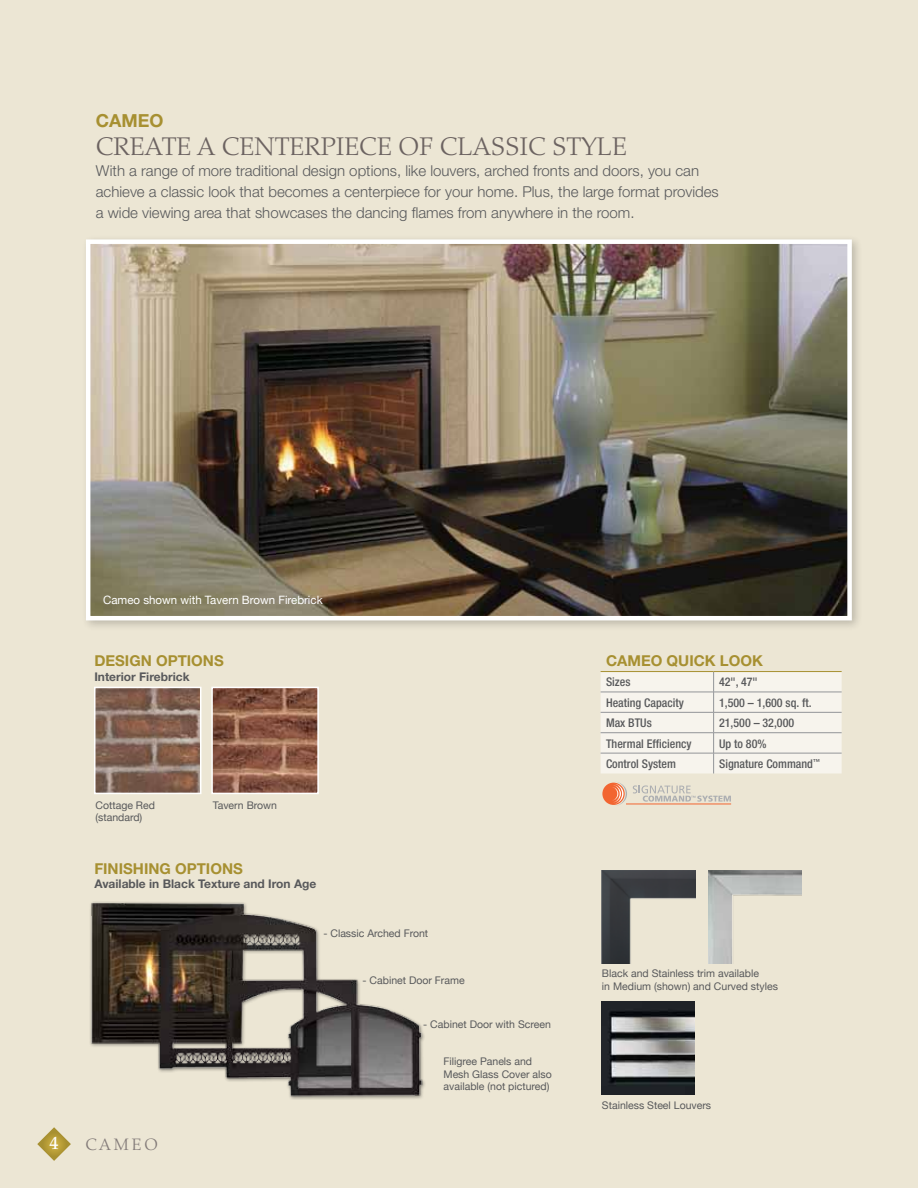
<style>
.page{position:relative;width:918px;height:1188px;background:#ece6d4}
.page>*{position:absolute;margin:0;border:0;box-sizing:border-box;transform-origin:0 0}
.t1{font:300 25.5px "Palatino";letter-spacing:.01em;color:#6c6361}
.t2{font:700 18px "Helvetica Neue";color:#a79031}
.t3{font:500 18px "Palatino";color:#fff}
.t4{font:300 16.5px "Palatino";letter-spacing:.19em;color:#827a78}
.t5{font:300 15px/21px "Helvetica Neue";color:#58595b}
.t6{font:700 15px "Helvetica Neue";color:#a79031}
.t7{font:500 condensed 12px "Helvetica Neue";color:#58595b}
.t8{font:700 12px "Helvetica Neue";color:#58595b}
.t9{font:11.55px "Helvetica Neue";color:#fff}
.t10{font:10.5px/12.6px "Helvetica Neue";color:#58595b}
</style>
<div class="page">
<div style="left:81px;top:234px;width:782px;height:398px;background:#000;opacity:.2"></div>
<img style="left:91px;top:244px;width:756px;height:371px">
<div style="left:86px;top:239px;width:766px;height:381px;border:4px solid #fff"></div>
<img style="left:602px;top:1002px;width:92px;height:93px">
<img style="left:602px;top:870px;width:94px;height:93px">
<img style="left:708px;top:870px;width:94px;height:93px">
<svg style="left:94px;top:686px;width:108px;height:108px;background:#8d7264"></svg>
<svg style="left:211px;top:686px;width:108px;height:108px;background:#916452"></svg>
<img style="left:90px;top:901px;width:335px;height:199px">
<svg style="left:601px;top:672px;width:241px;height:102px;background:#f2efe9"></svg>
<hr style="left:601px;top:671px;width:113px;height:1px;background:#a79031">
<hr style="left:714px;top:671px;width:128px;height:1px;background:#a79031">
<svg style="left:633px;top:785px;width:98px;height:17px"></svg>
<div style="left:602px;top:783px;width:23px;height:22px;background:#f26531;border-radius:50%"></div>
<svg style="left:611px;top:782px;width:16px;height:23px"></svg>
<hr style="left:626px;top:804px;width:105px;height:1px;background:#f26531">
<svg style="left:37px;top:1127px;width:34px;height:34px"></svg>
<p class="t2" style="left:96px;top:110px;width:69px">CAMEO</p>
<h1 class="t1" style="left:96px;top:131px;width:360px">CREATE A CENTERPIECE OF CLASSIC</h1>
<h1 class="t1" style="left:553px;top:131px;width:16px">STYLE</h1>
<p class="t5" style="left:96px;top:160px;width:624px">With a range of more traditional design options, like louvers, arched fronts and doors, you can achieve a classic look that becomes a centerpiece for your home. Plus, the large format provides a wide viewing area that showcases the dancing flames from anywhere in the room.</p>
<p class="t9" style="left:103px;top:593px;width:221px">Cameo shown with Tavern Brown Firebrick</p>
<p class="t6" style="left:94px;top:652px;width:21px">Design</p>
<p class="t6" style="left:156px;top:652px;width:32px">Options</p>
<p class="t8" style="left:94px;top:669px;width:97px">Interior Firebrick</p>
<p class="t10" style="left:95px;top:798px;width:61px">Cottage Red (standard)</p>
<p class="t10" style="left:213px;top:798px;width:66px">Tavern Brown</p>
<p class="t6" style="left:94px;top:859px;width:10px">finishing</p>
<p class="t6" style="left:175px;top:859px;width:32px">options</p>
<p class="t8" style="left:94px;top:876px;width:224px">Available in Black Texture and Iron Age</p>
<p class="t10" style="left:323px;top:927px;width:106px">- Classic Arched Front</p>
<p class="t10" style="left:363px;top:974px;width:104px">- Cabinet Door Frame</p>
<p class="t10" style="left:423px;top:1018px;width:129px">- Cabinet Door with Screen</p>
<p class="t3" style="left:49px;top:1133px;width:10px">4</p>
<p class="t4" style="left:85px;top:1135px;width:74px">CAMEO</p>
<p class="t10" style="left:444px;top:1055px;width:110px">Filigree Panels and<br>Mesh Glass Cover also available (not pictured)</p>
<p class="t6" style="left:606px;top:651px;width:158px">CAMEO QUICK LOOK</p>
<p class="t7" style="left:606px;top:675px;width:26px">Sizes</p>
<p class="t7" style="left:719px;top:675px;width:40px">42", 47"</p>
<p class="t7" style="left:606px;top:695px;width:79px">Heating Capacity</p>
<p class="t7" style="left:719px;top:695px;width:94px">1,500 – 1,600 sq. ft.</p>
<p class="t7" style="left:606px;top:716px;width:47px">Max BTUs</p>
<p class="t7" style="left:719px;top:716px;width:77px">21,500 – 32,000</p>
<p class="t7" style="left:606px;top:736px;width:87px">Thermal Efficiency</p>
<p class="t7" style="left:719px;top:736px;width:49px">Up to 80%</p>
<p class="t7" style="left:606px;top:757px;width:71px">Control System</p>
<p class="t7" style="left:719px;top:757px;width:102px">Signature Command<sup>™</sup></p>
<p class="t10" style="left:602px;top:967px;width:178px">Black and Stainless trim available<br>in Medium (shown) and Curved styles</p>
<p class="t10" style="left:602px;top:1099px;width:111px">Stainless Steel Louvers</p>
</div>
